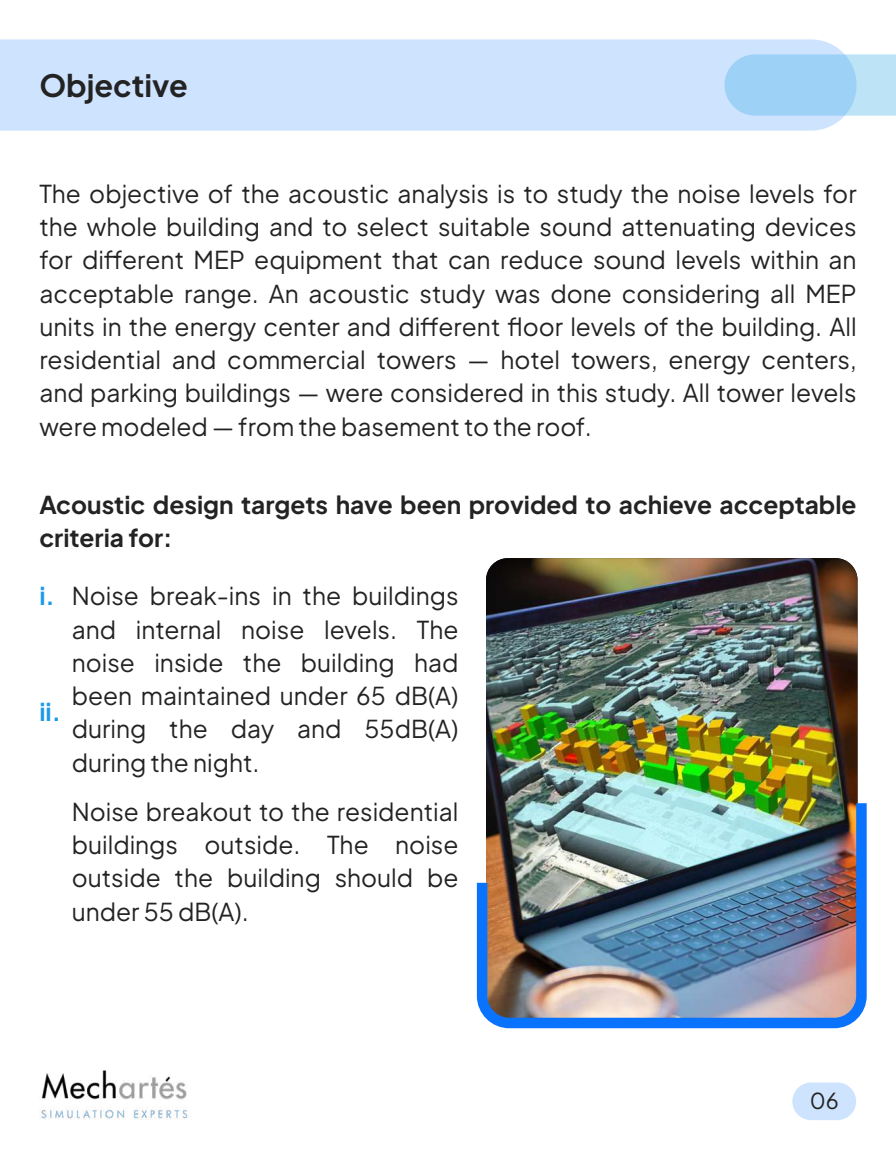
<style>
.page{position:relative;width:896px;height:1160px;background:#fff}
.page>*{position:absolute;margin:0;border:0;box-sizing:border-box;transform-origin:0 0}
.t1{font:700 30.62px "Plus Jakarta Sans";color:#232323}
.t2{font:24.5px/33.2px "Plus Jakarta Sans";color:#232323;text-align:justify}
.t3{font:700 24.5px/33.2px "Plus Jakarta Sans";color:#232323}
.t4{font:700 24.5px "Plus Jakarta Sans";color:#1a9ae8}
.t5{font:21.88px "Plus Jakarta Sans";color:#232323}
</style>
<div class="page">
<div style="left:0;top:39px;width:844px;height:92px;background:#cee3fe"></div>
<svg style="left:724px;top:54px;width:172px;height:62px;background:#a7d6f6"></svg>
<img style="left:41px;top:1070px;width:147px;height:49px">
<div style="left:792px;top:1082px;width:64px;height:38px;background:#cee3fe;border-radius:19px"></div>
<img style="left:486px;top:558px;width:372px;height:234px">
<img style="left:476px;top:792px;width:391px;height:237px">
<p class="t1" style="left:39px;top:61px;width:150px">Objective</p>
<p class="t2" style="left:39px;top:174px;width:819px">The objective of the acoustic analysis is to study the noise levels for the whole building and to select suitable sound attenuating devices for different MEP equipment that can reduce sound levels within an acceptable range. An acoustic study was done considering all MEP units in the energy center and different floor levels of the building. All residential and commercial towers — hotel towers, energy centers, and parking buildings — were considered in this study. All tower levels were modeled — from the basement to the roof.</p>
<p class="t3" style="left:39px;top:485px;width:819px">Acoustic design targets have been provided to achieve acceptable criteria for:</p>
<p class="t2" style="left:72px;top:577px;width:388px">Noise break-ins in the buildings and internal noise levels. The noise inside the building had been maintained under 65 dB(A) during the day and 55dB(A) during the night.</p>
<p class="t2" style="left:72px;top:792px;width:388px">Noise breakout to the residential buildings outside. The noise outside the building should be under 55 dB(A).</p>
<p class="t4" style="left:39px;top:576px;width:17px">i.</p>
<p class="t4" style="left:39px;top:691px;width:23px">ii.</p>
<p class="t5" style="left:810px;top:1083px;width:31px">06</p>
</div>
